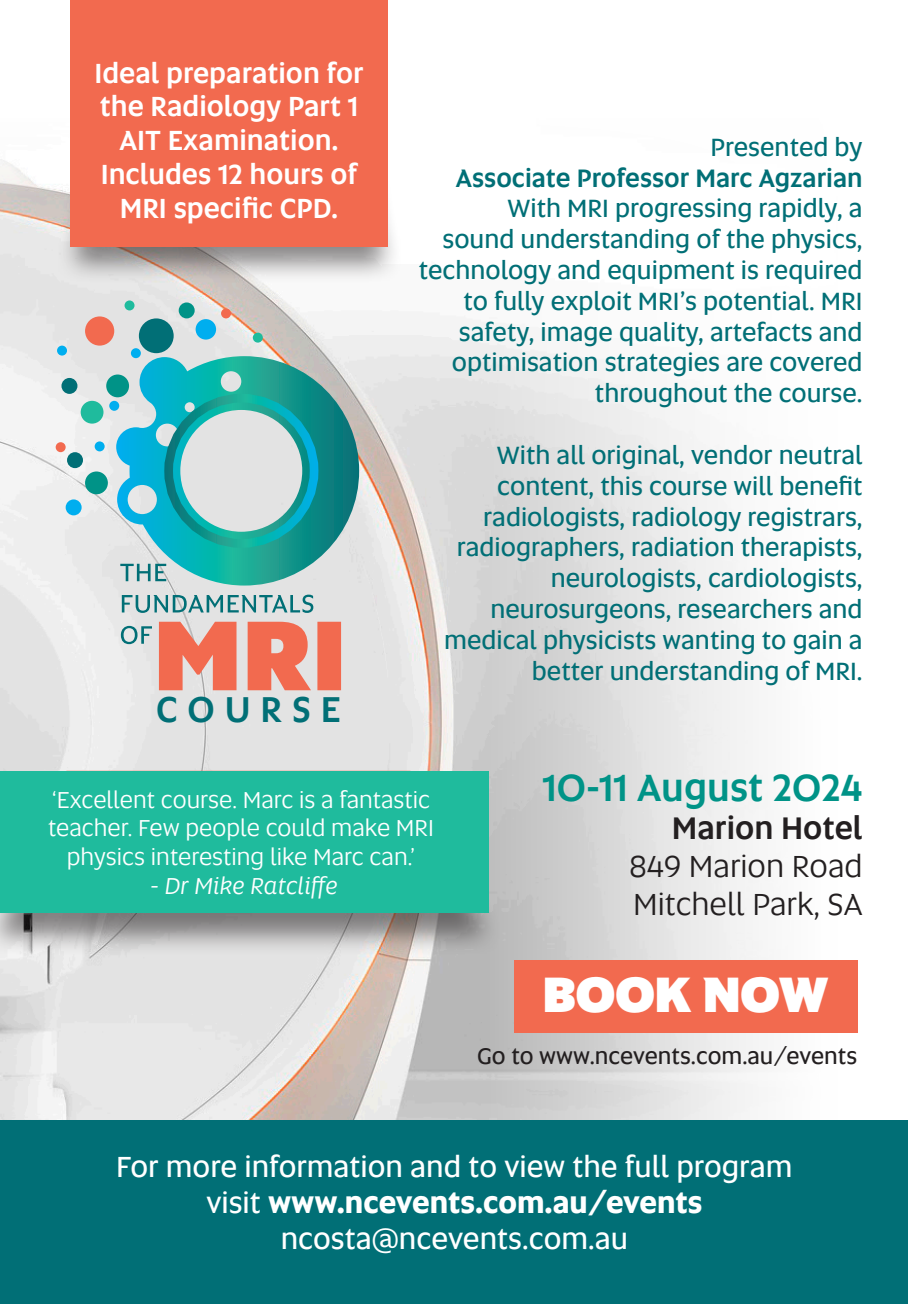
<style>
.page{position:relative;width:908px;height:1304px;background:#fff}
.page>*{position:absolute;margin:0;border:0;box-sizing:border-box;transform-origin:0 0}
.t1{font:800 49.2px "Altis Uni SA";color:#fff}
.t2{font:500 38.4px "Altis Uni SA";color:#009387}
.t3{font:500 36.4px "Altis Uni SA";letter-spacing:.27em;color:#016f76}
.t4{font:31.6px "Altis Uni SA";color:#231f20}
.t5{font:500 31.6px "Altis Uni SA";color:#231f20}
.t6{font:30px "Altis Uni SA";color:#fff}
.t7{font:700 30px "Altis Uni SA";color:#fff}
.t8{font:500 28px "Altis Uni SA";color:#fff}
.t9{font:25.6px/30.8px "Altis Uni SA";color:#016f76;text-align:right}
.t10{font:500 25.6px "Altis Uni SA";color:#016f76}
.t11{font:24px/28.8px "Altis Uni SA";color:#fff;text-align:center}
.t12{font:italic 24px "Altis Uni SA";color:#fff}
.t13{font:23.2px "Altis Uni SA";color:#231f20}
.s1{font-weight:400}
</style>
<div class="page">
<img style="left:0;top:159px;width:759px;height:961px">
<div style="left:57px;top:0;width:346px;height:284px;background:#231f20;opacity:.54"></div>
<svg style="left:116px;top:356px;width:243px;height:230px;background:#6dbdbf"></svg>
<div style="left:85px;top:316px;width:29px;height:30px;background:#f26a4f;border-radius:50%"></div>
<div style="left:81px;top:401px;width:22px;height:23px;background:#1fbb9d;border-radius:50%"></div>
<div style="left:106px;top:375px;width:23px;height:22px;background:#009387;border-radius:50%"></div>
<div style="left:85px;top:471px;width:23px;height:23px;background:#009387;border-radius:50%"></div>
<div style="left:179px;top:302px;width:15px;height:16px;background:#009387;border-radius:50%"></div>
<div style="left:61px;top:378px;width:16px;height:16px;background:#016f76;border-radius:50%"></div>
<div style="left:66px;top:499px;width:16px;height:16px;background:#00aeef;border-radius:50%"></div>
<div style="left:67px;top:452px;width:16px;height:16px;background:#016f76;border-radius:50%"></div>
<div style="left:195px;top:319px;width:21px;height:21px;background:#00aeef;border-radius:50%"></div>
<div style="left:139px;top:318px;width:34px;height:35px;background:#016f76;border-radius:50%"></div>
<div style="left:124px;top:300px;width:10px;height:10px;background:#1fbb9d;border-radius:50%"></div>
<div style="left:57px;top:346px;width:10px;height:10px;background:#00aeef;border-radius:50%"></div>
<div style="left:56px;top:442px;width:10px;height:10px;background:#f26a4f;border-radius:50%"></div>
<div style="left:221px;top:308px;width:10px;height:10px;background:#f26a4f;border-radius:50%"></div>
<div style="left:253px;top:333px;width:10px;height:10px;background:#1fbb9d;border-radius:50%"></div>
<div style="left:95px;top:441px;width:10px;height:10px;background:#00aeef;border-radius:50%"></div>
<div style="left:109px;top:401px;width:10px;height:10px;background:#00aeef;border-radius:50%"></div>
<div style="left:131px;top:348px;width:10px;height:10px;background:#00aeef;border-radius:50%"></div>
<div style="left:164px;top:394px;width:154px;height:154px;border:9px solid #fff;border-radius:50%"></div>
<svg style="left:121px;top:626px;width:31px;height:18px"></svg>
<svg style="left:122px;top:595px;width:191px;height:18px;background:#95babd"></svg>
<svg style="left:120px;top:564px;width:46px;height:17px"></svg>
<svg style="left:159px;top:622px;width:182px;height:68px;background:#ed8874"></svg>
<div style="left:0;top:1120px;width:907px;height:184px;background:#016f76"></div>
<div style="left:514px;top:960px;width:342px;height:73px;background:#f26a4f"></div>
<div style="left:70px;top:0;width:317px;height:247px;background:#f26a4f"></div>
<div style="left:0;top:770px;width:501px;height:186px;background:#231f20;opacity:.54"></div>
<div style="left:0;top:771px;width:488px;height:141px;background:#1fbb9d"></div>
<p class="t8" style="left:94px;top:52px;width:270px">Ideal preparation for</p>
<p class="t8" style="left:100px;top:86px;width:260px">the Radiology Part 1</p>
<p class="t8" style="left:119px;top:120px;width:221px">AIT Examination.</p>
<p class="t8" style="left:101px;top:153px;width:258px">Includes 12 hours of</p>
<p class="t8" style="left:120px;top:187px;width:220px">MRI specific CPD.</p>
<p class="t3" style="left:156px;top:683px;width:186px">COURSE</p>
<p class="t9" style="left:710px;top:130px;width:153px">Presented by</p>
<p class="t10" style="left:456px;top:159px;width:408px">Associate Professor Marc Agzarian</p>
<p class="t9" style="left:418px;top:192px;width:445px">With MRI progressing rapidly, a<br>sound understanding of the physics, technology and equipment is required to fully exploit MRI’s potential. MRI safety, image quality, artefacts and optimisation strategies are covered throughout the course.</p>
<p class="t9" style="left:444px;top:439px;width:419px">With all original, vendor neutral content, this course will benefit radiologists, radiology registrars, radiographers, radiation therapists, neurologists, cardiologists, neurosurgeons, researchers and medical physicists wanting to gain a better understanding of MRI.</p>
<p class="t11" style="left:48px;top:784px;width:387px">‘Excellent course. Marc is a fantastic teacher. Few people could make MRI physics interesting like Marc can.’</p>
<p class="t12" style="left:150px;top:869px;width:189px">- Dr Mike Ratcliffe</p>
<p class="t2" style="left:542px;top:759px;width:321px">10-11 August 2024</p>
<p class="t5" style="left:671px;top:804px;width:192px">Marion Hotel</p>
<p class="t4" style="left:628px;top:844px;width:235px">849 Marion Road</p>
<p class="t4" style="left:633px;top:882px;width:231px">Mitchell Park, SA</p>
<p class="t1" style="left:542px;top:957px;width:287px">BOOK NOW</p>
<p class="t13" style="left:477px;top:1040px;width:381px">Go to www.ncevents.com.au/events</p>
<p class="t6" style="left:116px;top:1145px;width:677px">For more information and to view the full program</p>
<p class="t7" style="left:206px;top:1180px;width:497px"><span class="s1">visit</span> www.ncevents.com.au/events</p>
<p class="t6" style="left:280px;top:1217px;width:348px">ncosta@ncevents.com.au</p>
</div>
